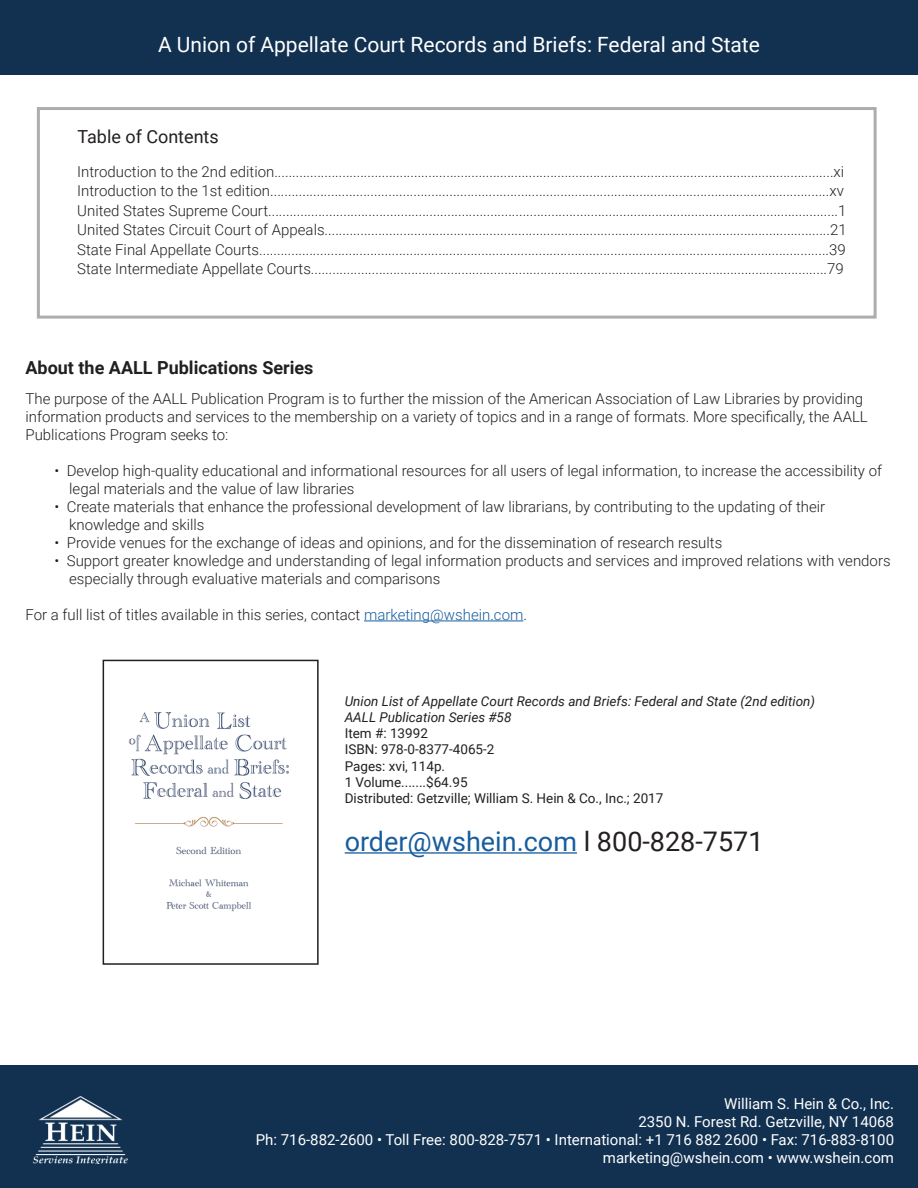
<style>
.page{position:relative;width:918px;height:1188px;background:#fff}
.page>*{position:absolute;margin:0;border:0;box-sizing:border-box;transform-origin:0 0}
.t1{font:27px "Roboto";color:#175d9e}
.t2{font:21px "Roboto";color:#fff}
.t3{font:700 18px "Roboto";color:#231f20}
.t4{font:18px "Roboto";color:#231f20}
.t5{font:300 15px/19.5px "Roboto";color:#231f20}
.t6{font:15px "Roboto";color:#fff}
.t7{font:13.5px "Roboto";color:#231f20}
.t8{font:italic 13.5px "Roboto";color:#231f20}
.s1{color:#175d9e}
.s2{color:#231f20}
</style>
<div class="page">
<div style="left:0;top:0;width:918px;height:75px;background:#123150"></div>
<div style="left:0;top:1065px;width:918px;height:123px;background:#123150"></div>
<div style="left:37px;top:107px;width:840px;height:212px;border:3px solid #adadad"></div>
<hr style="left:345px;top:852px;width:232px;height:2px;background:#175d9e">
<img style="left:32px;top:1096px;width:96px;height:67px">
<hr style="left:364px;top:621px;width:159px;height:1px;background:#175d9e">
<img style="left:129px;top:712px;width:160px;height:200px">
<div style="left:103px;top:660px;width:216px;height:305px;border:2px solid #231f20"></div>
<p class="t2" style="left:158px;top:30px;width:603px">A Union of Appellate Court Records and Briefs: Federal and State</p>
<p class="t4" style="left:77px;top:124px;width:143px">Table of Contents</p>
<p class="t5" style="left:77px;top:161px;width:771px">Introduction to the 2nd edition............................................................................................................................................................xi Introduction to the 1st edition............................................................................................................................................................xv United States Supreme Court...............................................................................................................................................................1<br>United States Circuit Court of Appeals.............................................................................................................................................21<br>State Final Appellate Courts...............................................................................................................................................................39<br>State Intermediate Appellate Courts................................................................................................................................................79</p>
<p class="t3" style="left:26px;top:355px;width:290px">About the AALL Publications Series</p>
<p class="t5" style="left:26px;top:389px;width:844px;line-height:18px">The purpose of the AALL Publication Program is to further the mission of the American Association of Law Libraries by providing information products and services to the membership on a variety of topics and in a range of formats. More specifically, the AALL<br>Publications Program seeks to:</p>
<p class="t5" style="left:69px;top:461px;width:814px;line-height:18px;text-indent:-15px">• Develop high-quality educational and informational resources for all users of legal information, to increase the accessibility of legal materials and the value of law libraries</p>
<p class="t5" style="left:55px;top:496px;width:772px">• Create materials that enhance the professional development of law librarians, by contributing to the updating of their</p>
<p class="t5" style="left:69px;top:514px;width:137px">knowledge and skills</p>
<p class="t5" style="left:55px;top:532px;width:669px">• Provide venues for the exchange of ideas and opinions, and for the dissemination of research results</p>
<p class="t5" style="left:55px;top:550px;width:837px">• Support greater knowledge and understanding of legal information products and services and improved relations with vendors</p>
<p class="t5" style="left:69px;top:568px;width:373px">especially through evaluative materials and comparisons</p>
<p class="t5" style="left:26px;top:604px;width:503px">For a full list of titles available in this series, contact <span class="s1">marketing@wshein.com</span>.</p>
<p class="t8" style="left:345px;top:692px;width:472px">Union List of Appellate Court Records and Briefs: Federal and State (2nd edition)</p>
<p class="t8" style="left:345px;top:708px;width:168px">AALL Publication Series #58</p>
<p class="t7" style="left:345px;top:724px;width:85px">Item #: 13992</p>
<p class="t7" style="left:345px;top:740px;width:151px">ISBN: 978-0-8377-4065-2</p>
<p class="t7" style="left:345px;top:756px;width:102px">Pages: xvi, 114p.</p>
<p class="t7" style="left:345px;top:773px;width:124px">1 Volume.......$64.95</p>
<p class="t7" style="left:345px;top:789px;width:320px">Distributed: Getzville; William S. Hein &amp; Co., Inc.; 2017</p>
<p class="t1" style="left:345px;top:822px;width:420px">order@wshein.com <span class="s2">l 800-828-7571</span></p>
<p class="t6" style="left:724px;top:1093px;width:171px">William S. Hein &amp; Co., Inc.</p>
<p class="t6" style="left:638px;top:1111px;width:257px">2350 N. Forest Rd. Getzville, NY 14068</p>
<p class="t6" style="left:256px;top:1129px;width:640px">Ph: 716-882-2600 • Toll Free: 800-828-7571 • International: +1 716 882 2600 • Fax: 716-883-8100</p>
<p class="t6" style="left:603px;top:1147px;width:293px">marketing@wshein.com • www.wshein.com</p>
</div>
